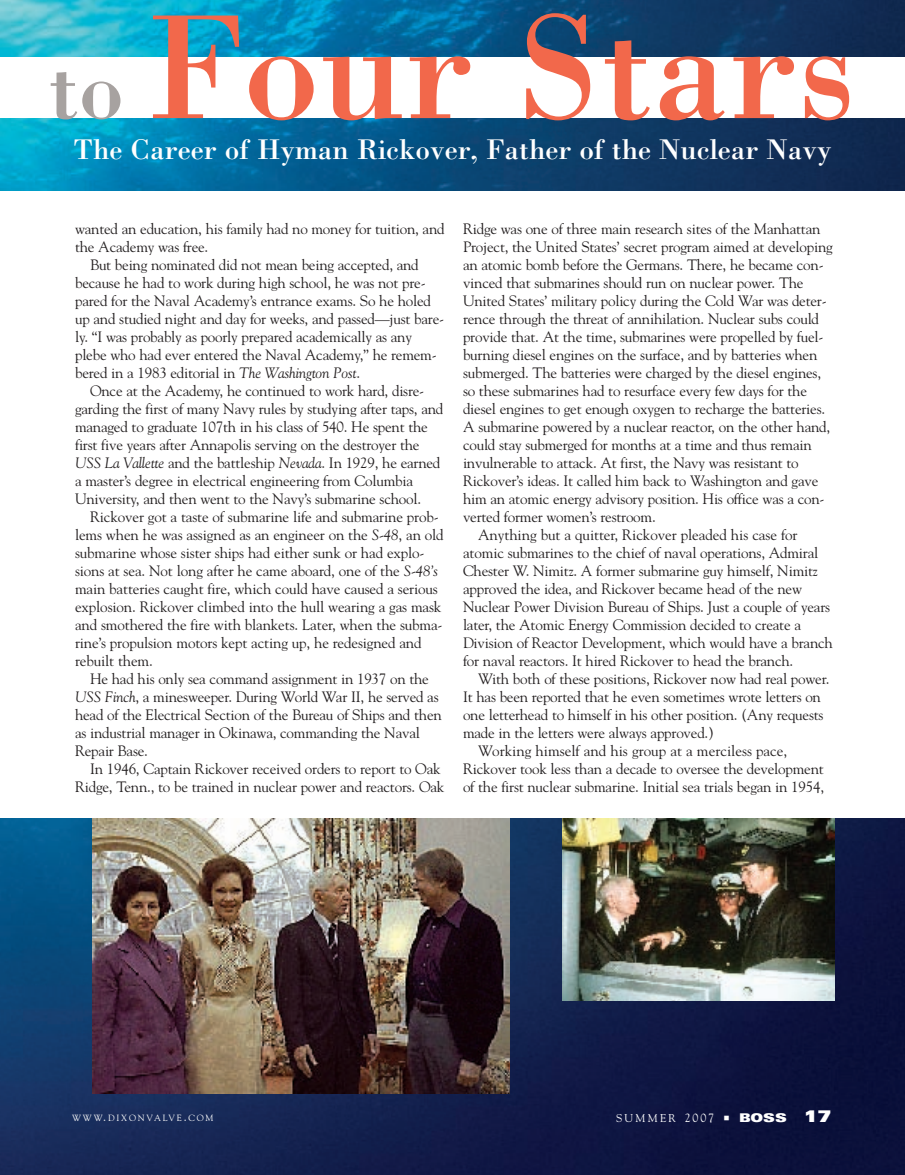
<style>
.page{position:relative;width:905px;height:1175px;background:#fff}
.page>*{position:absolute;margin:0;border:0;box-sizing:border-box;transform-origin:0 0}
.t1{font:153.45px "Bodoni";color:#f2684b}
.t2{font:29.4px "Bodoni";color:#fff}
.t3{font:15px "Goudy";letter-spacing:-.015em;color:#231f20}
.t4{font:900 expanded 12px "Univers";color:#fff}
.t5{font:11.25px "Goudy";letter-spacing:.2em;color:#fff}
.t6{font:9px "Goudy";letter-spacing:.2em;color:#fff}
.s1{font-size:90.9px;color:#a7a2a0}
.s2{font-style:italic}
.s3{font-size:12px}
.s4{font-size:16.5px}
</style>
<div class="page">
<img style="left:0;top:818px;width:904px;height:356px">
<img style="left:93px;top:818px;width:417px;height:275px">
<img style="left:562px;top:818px;width:272px;height:182px">
<img style="left:0;top:0;width:904px;height:190px">
<div style="left:0;top:57px;width:904px;height:61px;background:#fff"></div>
<svg style="left:724px;top:1115px;width:5px;height:5px"></svg>
<h1 class="t1" style="left:48px;top:-25px;width:810px"><span class="s1">to</span> Four Stars</h1>
<h2 class="t2" style="left:74px;top:131px;width:759px">The Career of Hyman Rickover, Father of the Nuclear Navy</h2>
<p class="t3" style="left:75px;top:220px;width:371px">wanted an education, his family had no money for tuition, and</p>
<p class="t3" style="left:75px;top:238px;width:135px">the Academy was free.</p>
<p class="t3" style="left:90px;top:256px;width:330px">But being nominated did not mean being accepted, and</p>
<p class="t3" style="left:75px;top:274px;width:352px">because he had to work during high school, he was not pre-</p>
<p class="t3" style="left:75px;top:292px;width:357px">pared for the Naval Academy’s entrance exams. So he holed</p>
<p class="t3" style="left:75px;top:310px;width:370px">up and studied night and day for weeks, and passed—just bare-</p>
<p class="t3" style="left:75px;top:328px;width:338px">ly. “I was probably as poorly prepared academically as any</p>
<p class="t3" style="left:75px;top:346px;width:363px">plebe who had ever entered the Naval Academy,” he remem-</p>
<p class="t3" style="left:75px;top:364px;width:287px">bered in a 1983 editorial in <span class="s2">The Washington Post</span>.</p>
<p class="t3" style="left:90px;top:382px;width:336px">Once at the Academy, he continued to work hard, disre-</p>
<p class="t3" style="left:75px;top:400px;width:370px">garding the first of many Navy rules by studying after taps, and</p>
<p class="t3" style="left:75px;top:418px;width:354px">managed to graduate 107th in his class of 540. He spent the</p>
<p class="t3" style="left:75px;top:436px;width:346px">first five years after Annapolis serving on the destroyer the</p>
<p class="t3" style="left:75px;top:454px;width:367px"><span class="s2">USS La Vallette</span> and the battleship <span class="s2">Nevada</span>. In 1929, he earned</p>
<p class="t3" style="left:75px;top:472px;width:339px">a master’s degree in electrical engineering from Columbia</p>
<p class="t3" style="left:75px;top:490px;width:347px">University, and then went to the Navy’s submarine school.</p>
<p class="t3" style="left:90px;top:508px;width:350px">Rickover got a taste of submarine life and submarine prob-</p>
<p class="t3" style="left:75px;top:526px;width:370px">lems when he was assigned as an engineer on the <span class="s2">S-48</span>, an old</p>
<p class="t3" style="left:75px;top:544px;width:351px">submarine whose sister ships had either sunk or had explo-</p>
<p class="t3" style="left:75px;top:562px;width:364px">sions at sea. Not long after he came aboard, one of the <span class="s2">S-48’s</span></p>
<p class="t3" style="left:75px;top:580px;width:364px">main batteries caught fire, which could have caused a serious</p>
<p class="t3" style="left:75px;top:598px;width:368px">explosion. Rickover climbed into the hull wearing a gas mask</p>
<p class="t3" style="left:75px;top:616px;width:369px">and smothered the fire with blankets. Later, when the subma-</p>
<p class="t3" style="left:75px;top:634px;width:348px">rine’s propulsion motors kept acting up, he redesigned and</p>
<p class="t3" style="left:75px;top:652px;width:79px">rebuilt them.</p>
<p class="t3" style="left:90px;top:670px;width:340px">He had his only sea command assignment in 1937 on the</p>
<p class="t3" style="left:75px;top:688px;width:365px"><span class="s2">USS Finch</span>, a minesweeper. During World War II, he served as</p>
<p class="t3" style="left:75px;top:706px;width:368px">head of the Electrical Section of the Bureau of Ships and then</p>
<p class="t3" style="left:75px;top:724px;width:346px">as industrial manager in Okinawa, commanding the Naval</p>
<p class="t3" style="left:75px;top:742px;width:74px">Repair Base.</p>
<p class="t3" style="left:90px;top:760px;width:352px">In 1946, Captain Rickover received orders to report to Oak</p>
<p class="t3" style="left:75px;top:778px;width:371px">Ridge, Tenn., to be trained in nuclear power and reactors. Oak</p>
<p class="t3" style="left:463px;top:220px;width:359px">Ridge was one of three main research sites of the Manhattan</p>
<p class="t3" style="left:463px;top:238px;width:371px">Project, the United States’ secret program aimed at developing</p>
<p class="t3" style="left:463px;top:256px;width:362px">an atomic bomb before the Germans. There, he became con-</p>
<p class="t3" style="left:463px;top:274px;width:342px">vinced that submarines should run on nuclear power. The</p>
<p class="t3" style="left:463px;top:292px;width:365px">United States’ military policy during the Cold War was deter-</p>
<p class="t3" style="left:463px;top:310px;width:357px">rence through the threat of annihilation. Nuclear subs could</p>
<p class="t3" style="left:463px;top:328px;width:362px">provide that. At the time, submarines were propelled by fuel-</p>
<p class="t3" style="left:463px;top:346px;width:356px">burning diesel engines on the surface, and by batteries when</p>
<p class="t3" style="left:463px;top:364px;width:359px">submerged. The batteries were charged by the diesel engines,</p>
<p class="t3" style="left:463px;top:382px;width:345px">so these submarines had to resurface every few days for the</p>
<p class="t3" style="left:463px;top:400px;width:364px">diesel engines to get enough oxygen to recharge the batteries.</p>
<p class="t3" style="left:463px;top:418px;width:369px">A submarine powered by a nuclear reactor, on the other hand,</p>
<p class="t3" style="left:463px;top:436px;width:350px">could stay submerged for months at a time and thus remain</p>
<p class="t3" style="left:463px;top:454px;width:337px">invulnerable to attack. At first, the Navy was resistant to</p>
<p class="t3" style="left:463px;top:472px;width:357px">Rickover’s ideas. It called him back to Washington and gave</p>
<p class="t3" style="left:463px;top:490px;width:363px">him an atomic energy advisory position. His office was a con-</p>
<p class="t3" style="left:463px;top:508px;width:194px">verted former women’s restroom.</p>
<p class="t3" style="left:478px;top:526px;width:321px">Anything but a quitter, Rickover pleaded his case for</p>
<p class="t3" style="left:463px;top:544px;width:357px">atomic submarines to the chief of naval operations, Admiral</p>
<p class="t3" style="left:463px;top:562px;width:356px">Chester W. Nimitz. A former submarine guy himself, Nimitz</p>
<p class="t3" style="left:463px;top:580px;width:340px">approved the idea, and Rickover became head of the new</p>
<p class="t3" style="left:463px;top:598px;width:368px">Nuclear Power Division Bureau of Ships. Just a couple of years</p>
<p class="t3" style="left:463px;top:616px;width:339px">later, the Atomic Energy Commission decided to create a</p>
<p class="t3" style="left:463px;top:634px;width:371px">Division of Reactor Development, which would have a branch</p>
<p class="t3" style="left:463px;top:652px;width:332px">for naval reactors. It hired Rickover to head the branch.</p>
<p class="t3" style="left:478px;top:670px;width:353px">With both of these positions, Rickover now had real power.</p>
<p class="t3" style="left:463px;top:688px;width:359px">It has been reported that he even sometimes wrote letters on</p>
<p class="t3" style="left:463px;top:706px;width:362px">one letterhead to himself in his other position. (Any requests</p>
<p class="t3" style="left:463px;top:724px;width:252px">made in the letters were always approved.)</p>
<p class="t3" style="left:478px;top:742px;width:311px">Working himself and his group at a merciless pace,</p>
<p class="t3" style="left:463px;top:760px;width:362px">Rickover took less than a decade to oversee the development</p>
<p class="t3" style="left:463px;top:778px;width:362px">of the first nuclear submarine. Initial sea trials began in 1954,</p>
<p class="t6" style="left:72px;top:1112px;width:143px">WWW<span class="s3">.</span>DIXONVALVE<span class="s3">.</span>COM</p>
<p class="t5" style="left:616px;top:1111px;width:100px">SUMMER <span class="s3">2007</span></p>
<p class="t4" style="left:739px;top:1113px;width:94px">BOSS <span class="s4">17</span></p>
</div>
